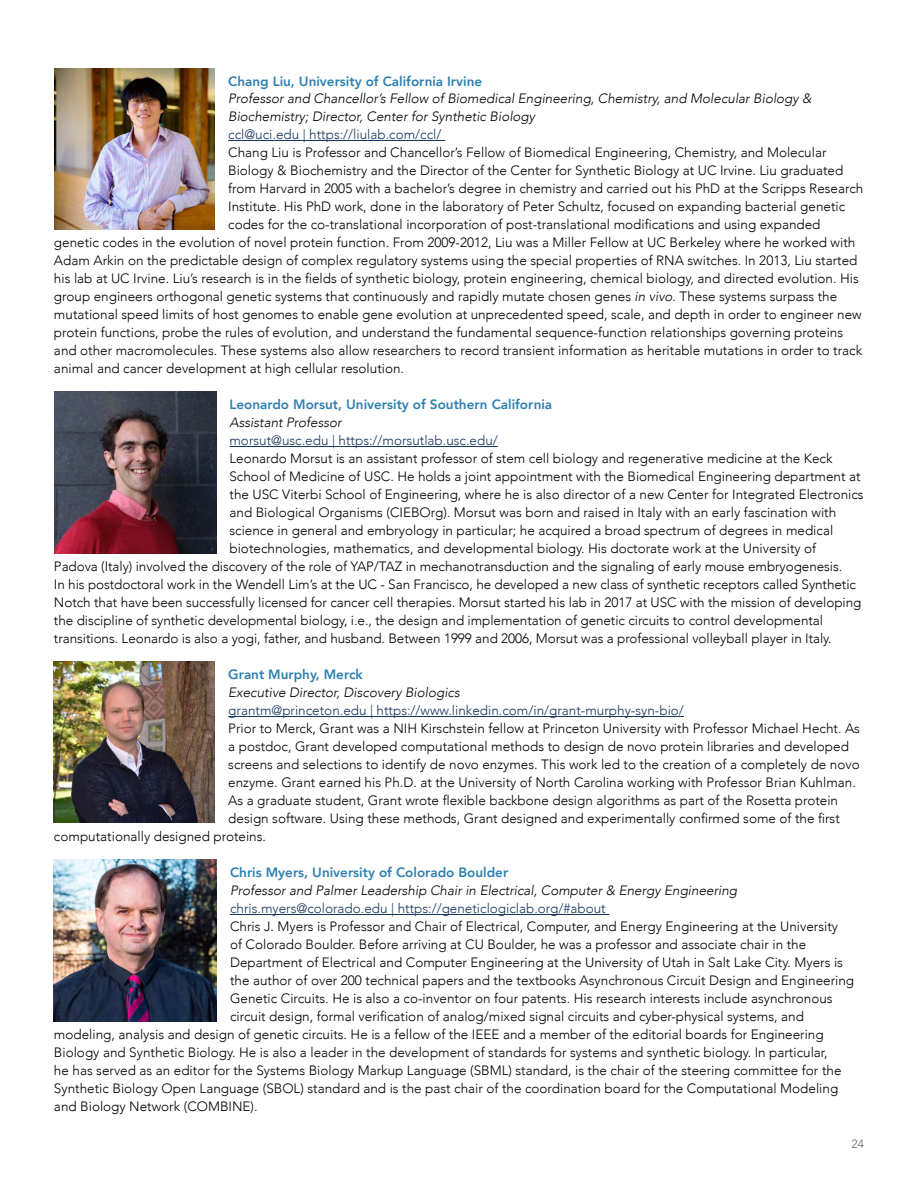
<style>
.page{position:relative;width:918px;height:1188px;background:#fff}
.page>*{position:absolute;margin:0;border:0;box-sizing:border-box;transform-origin:0 0}
.t1{font:300 13.5px "Avenir";color:#000}
.t2{font:italic 300 13.5px/18px "Avenir";color:#000}
.t3{font:300 13.5px "Avenir";color:#17375e}
.t4{font:800 13.5px "Avenir";color:#2e80b1}
.t5{font:300 12px "Avenir";color:#636466}
.s1{font-style:italic}
</style>
<div class="page">
<hr style="left:228px;top:140px;width:217px;height:1px;background:#17375e">
<hr style="left:230px;top:446px;width:268px;height:1px;background:#17375e">
<hr style="left:228px;top:716px;width:456px;height:1px;background:#17375e">
<hr style="left:230px;top:914px;width:379px;height:1px;background:#17375e">
<img style="left:54px;top:662px;width:161px;height:160px">
<img style="left:53px;top:860px;width:164px;height:161px">
<img style="left:54px;top:69px;width:161px;height:161px">
<img style="left:54px;top:392px;width:162px;height:162px">
<p class="t4" style="left:228px;top:70px;width:256px">Chang Liu, University of California Irvine</p>
<p class="t2" style="left:228px;top:90px;width:585px">Professor and Chancellor’s Fellow of Biomedical Engineering, Chemistry, and Molecular Biology &amp;<br>Biochemistry; Director, Center for Synthetic Biology</p>
<p class="t3" style="left:228px;top:127px;width:215px">ccl@uci.edu | https://liulab.com/ccl/</p>
<p class="t1" style="left:228px;top:145px;width:600px">Chang Liu is Professor and Chancellor’s Fellow of Biomedical Engineering, Chemistry, and Molecular</p>
<p class="t1" style="left:228px;top:163px;width:617px">Biology &amp; Biochemistry and the Director of the Center for Synthetic Biology at UC Irvine. Liu graduated</p>
<p class="t1" style="left:228px;top:181px;width:637px">from Harvard in 2005 with a bachelor’s degree in chemistry and carried out his PhD at the Scripps Research</p>
<p class="t1" style="left:228px;top:199px;width:619px">Institute. His PhD work, done in the laboratory of Peter Schultz, focused on expanding bacterial genetic</p>
<p class="t1" style="left:228px;top:217px;width:594px">codes for the co-translational incorporation of post-translational modifications and using expanded</p>
<p class="t1" style="left:54px;top:235px;width:803px">genetic codes in the evolution of novel protein function. From 2009-2012, Liu was a Miller Fellow at UC Berkeley where he worked with</p>
<p class="t1" style="left:54px;top:253px;width:805px">Adam Arkin on the predictable design of complex regulatory systems using the special properties of RNA switches. In 2013, Liu started</p>
<p class="t1" style="left:54px;top:271px;width:806px">his lab at UC Irvine. Liu’s research is in the fields of synthetic biology, protein engineering, chemical biology, and directed evolution. His</p>
<p class="t1" style="left:54px;top:289px;width:785px">group engineers orthogonal genetic systems that continuously and rapidly mutate chosen genes <span class="s1">in vivo</span>. These systems surpass the</p>
<p class="t1" style="left:54px;top:307px;width:809px">mutational speed limits of host genomes to enable gene evolution at unprecedented speed, scale, and depth in order to engineer new</p>
<p class="t1" style="left:54px;top:325px;width:791px">protein functions, probe the rules of evolution, and understand the fundamental sequence-function relationships governing proteins</p>
<p class="t1" style="left:54px;top:343px;width:810px">and other macromolecules. These systems also allow researchers to record transient information as heritable mutations in order to track</p>
<p class="t1" style="left:54px;top:361px;width:352px">animal and cancer development at high cellular resolution.</p>
<p class="t4" style="left:229px;top:394px;width:324px">Leonardo Morsut, University of Southern California</p>
<p class="t2" style="left:229px;top:414px;width:114px">Assistant Professor</p>
<p class="t3" style="left:229px;top:433px;width:270px">morsut@usc.edu | https://morsutlab.usc.edu/</p>
<p class="t1" style="left:229px;top:451px;width:605px">Leonardo Morsut is an assistant professor of stem cell biology and regenerative medicine at the Keck</p>
<p class="t1" style="left:229px;top:469px;width:633px">School of Medicine of USC. He holds a joint appointment with the Biomedical Engineering department at</p>
<p class="t1" style="left:229px;top:487px;width:636px">the USC Viterbi School of Engineering, where he is also director of a new Center for Integrated Electronics</p>
<p class="t1" style="left:229px;top:505px;width:608px">and Biological Organisms (CIEBOrg). Morsut was born and raised in Italy with an early fascination with</p>
<p class="t1" style="left:229px;top:523px;width:605px">science in general and embryology in particular; he acquired a broad spectrum of degrees in medical</p>
<p class="t1" style="left:229px;top:541px;width:588px">biotechnologies, mathematics, and developmental biology. His doctorate work at the University of</p>
<p class="t1" style="left:54px;top:559px;width:790px">Padova (Italy) involved the discovery of the role of YAP/TAZ in mechanotransduction and the signaling of early mouse embryogenesis.</p>
<p class="t1" style="left:54px;top:577px;width:804px">In his postdoctoral work in the Wendell Lim’s at the UC - San Francisco, he developed a new class of synthetic receptors called Synthetic</p>
<p class="t1" style="left:54px;top:595px;width:809px">Notch that have been successfully licensed for cancer cell therapies. Morsut started his lab in 2017 at USC with the mission of developing</p>
<p class="t1" style="left:54px;top:613px;width:771px">the discipline of synthetic developmental biology, i.e., the design and implementation of genetic circuits to control developmental</p>
<p class="t1" style="left:54px;top:631px;width:779px">transitions. Leonardo is also a yogi, father, and husband. Between 1999 and 2006, Morsut was a professional volleyball player in Italy.</p>
<p class="t4" style="left:228px;top:664px;width:136px">Grant Murphy, Merck</p>
<p class="t2" style="left:228px;top:684px;width:233px">Executive Director, Discovery Biologics</p>
<p class="t3" style="left:228px;top:703px;width:457px">grantm@princeton.edu | https://www.linkedin.com/in/grant-murphy-syn-bio/</p>
<p class="t1" style="left:228px;top:721px;width:633px">Prior to Merck, Grant was a NIH Kirschstein fellow at Princeton University with Professor Michael Hecht. As</p>
<p class="t1" style="left:228px;top:739px;width:622px">a postdoc, Grant developed computational methods to design de novo protein libraries and developed</p>
<p class="t1" style="left:228px;top:757px;width:633px">screens and selections to identify de novo enzymes. This work led to the creation of a completely de novo</p>
<p class="t1" style="left:228px;top:775px;width:629px">enzyme. Grant earned his Ph.D. at the University of North Carolina working with Professor Brian Kuhlman.</p>
<p class="t1" style="left:228px;top:793px;width:611px">As a graduate student, Grant wrote flexible backbone design algorithms as part of the Rosetta protein</p>
<p class="t1" style="left:228px;top:811px;width:613px">design software. Using these methods, Grant designed and experimentally confirmed some of the first</p>
<p class="t1" style="left:54px;top:829px;width:214px">computationally designed proteins.</p>
<p class="t4" style="left:230px;top:862px;width:280px">Chris Myers, University of Colorado Boulder</p>
<p class="t2" style="left:230px;top:882px;width:509px">Professor and Palmer Leadership Chair in Electrical, Computer &amp; Energy Engineering</p>
<p class="t3" style="left:230px;top:901px;width:377px">chris.myers@colorado.edu | https://geneticlogiclab.org/#about</p>
<p class="t1" style="left:230px;top:919px;width:610px">Chris J. Myers is Professor and Chair of Electrical, Computer, and Energy Engineering at the University</p>
<p class="t1" style="left:230px;top:937px;width:578px">of Colorado Boulder. Before arriving at CU Boulder, he was a professor and associate chair in the</p>
<p class="t1" style="left:230px;top:955px;width:614px">Department of Electrical and Computer Engineering at the University of Utah in Salt Lake City. Myers is</p>
<p class="t1" style="left:230px;top:973px;width:626px">the author of over 200 technical papers and the textbooks Asynchronous Circuit Design and Engineering</p>
<p class="t1" style="left:230px;top:991px;width:604px">Genetic Circuits. He is also a co-inventor on four patents. His research interests include asynchronous</p>
<p class="t1" style="left:230px;top:1009px;width:575px">circuit design, formal verification of analog/mixed signal circuits and cyber-physical systems, and</p>
<p class="t1" style="left:54px;top:1027px;width:771px">modeling, analysis and design of genetic circuits. He is a fellow of the IEEE and a member of the editorial boards for Engineering</p>
<p class="t1" style="left:54px;top:1045px;width:775px">Biology and Synthetic Biology. He is also a leader in the development of standards for systems and synthetic biology. In particular,</p>
<p class="t1" style="left:54px;top:1063px;width:789px">he has served as an editor for the Systems Biology Markup Language (SBML) standard, is the chair of the steering committee for the</p>
<p class="t1" style="left:54px;top:1081px;width:786px">Synthetic Biology Open Language (SBOL) standard and is the past chair of the coordination board for the Computational Modeling</p>
<p class="t1" style="left:54px;top:1099px;width:205px">and Biology Network (COMBINE).</p>
<p class="t5" style="left:852px;top:1136px;width:14px">24</p>
</div>
